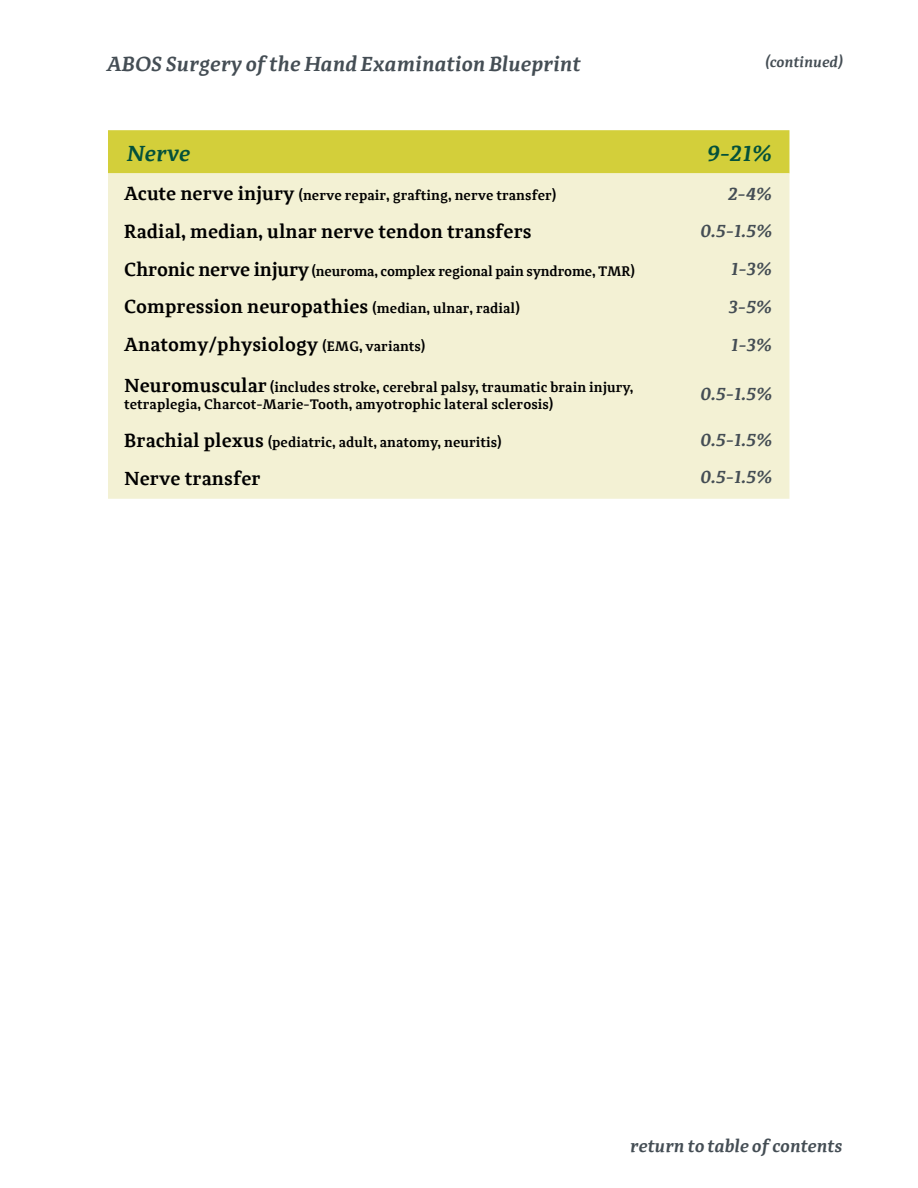
<style>
.page{position:relative;width:918px;height:1188px;background:#fff}
.page>*{position:absolute;margin:0;border:0;box-sizing:border-box;transform-origin:0 0}
.t1{font:italic 600 22.5px "Adagio Serif";color:#03513a}
.t2{font:italic 600 21px "Adagio Serif";color:#444d54}
.t3{font:600 19.5px "Adagio Serif";color:#000}
.t4{font:italic 600 18px "Adagio Serif";color:#444d54}
.t5{font:italic 600 15px "Adagio Serif";color:#444d54}
.t6{font:600 14.25px/17.1px "Adagio Serif";color:#000}
.s1{font-size:19.5px}
.s2{font-size:14.25px}
</style>
<div class="page">
<div style="left:108px;top:130px;width:681px;height:43px;background:#d3cf3a"></div>
<div style="left:108px;top:173px;width:681px;height:326px;background:#f3f1d4"></div>
<h2 class="t2" style="left:108px;top:51px;width:475px">ABOS Surgery of the Hand Examination Blueprint</h2>
<p class="t5" style="left:766px;top:52px;width:79px">(continued)</p>
<h1 class="t1" style="left:128px;top:139px;width:65px">Nerve</h1>
<h1 class="t1" style="left:708px;top:139px;width:66px">9-21%</h1>
<p class="t6" style="left:124px;top:187px;width:433px"><span class="s1">Acute nerve injury</span> (nerve repair, grafting, nerve transfer)</p>
<p class="t4" style="left:729px;top:182px;width:46px">2-4%</p>
<h3 class="t3" style="left:124px;top:219px;width:409px">Radial, median, ulnar nerve tendon transfers</h3>
<p class="t4" style="left:701px;top:220px;width:73px">0.5-1.5%</p>
<p class="t6" style="left:124px;top:263px;width:512px"><span class="s1">Chronic nerve injury</span> (neuroma, complex regional pain syndrome, TMR)</p>
<p class="t4" style="left:732px;top:258px;width:43px">1-3%</p>
<h3 class="t3" style="left:124px;top:294px;width:397px">Compression neuropathies <span class="s2">(median, ulnar, radial)</span></h3>
<p class="t4" style="left:730px;top:295px;width:45px">3-5%</p>
<h3 class="t3" style="left:124px;top:332px;width:302px">Anatomy/physiology <span class="s2">(EMG, variants)</span></h3>
<p class="t4" style="left:732px;top:333px;width:43px">1-3%</p>
<p class="t6" style="left:124px;top:379px;width:511px"><span class="s1">Neuromuscular</span> (includes stroke, cerebral palsy, traumatic brain injury, tetraplegia, Charcot-Marie-Tooth, amyotrophic lateral sclerosis)</p>
<p class="t4" style="left:701px;top:383px;width:73px">0.5-1.5%</p>
<p class="t6" style="left:124px;top:434px;width:379px"><span class="s1">Brachial plexus</span> (pediatric, adult, anatomy, neuritis)</p>
<p class="t4" style="left:701px;top:428px;width:73px">0.5-1.5%</p>
<h3 class="t3" style="left:124px;top:465px;width:138px">Nerve transfer</h3>
<p class="t4" style="left:701px;top:466px;width:73px">0.5-1.5%</p>
<p class="t4" style="left:631px;top:1135px;width:214px">return to table of contents</p>
</div>
